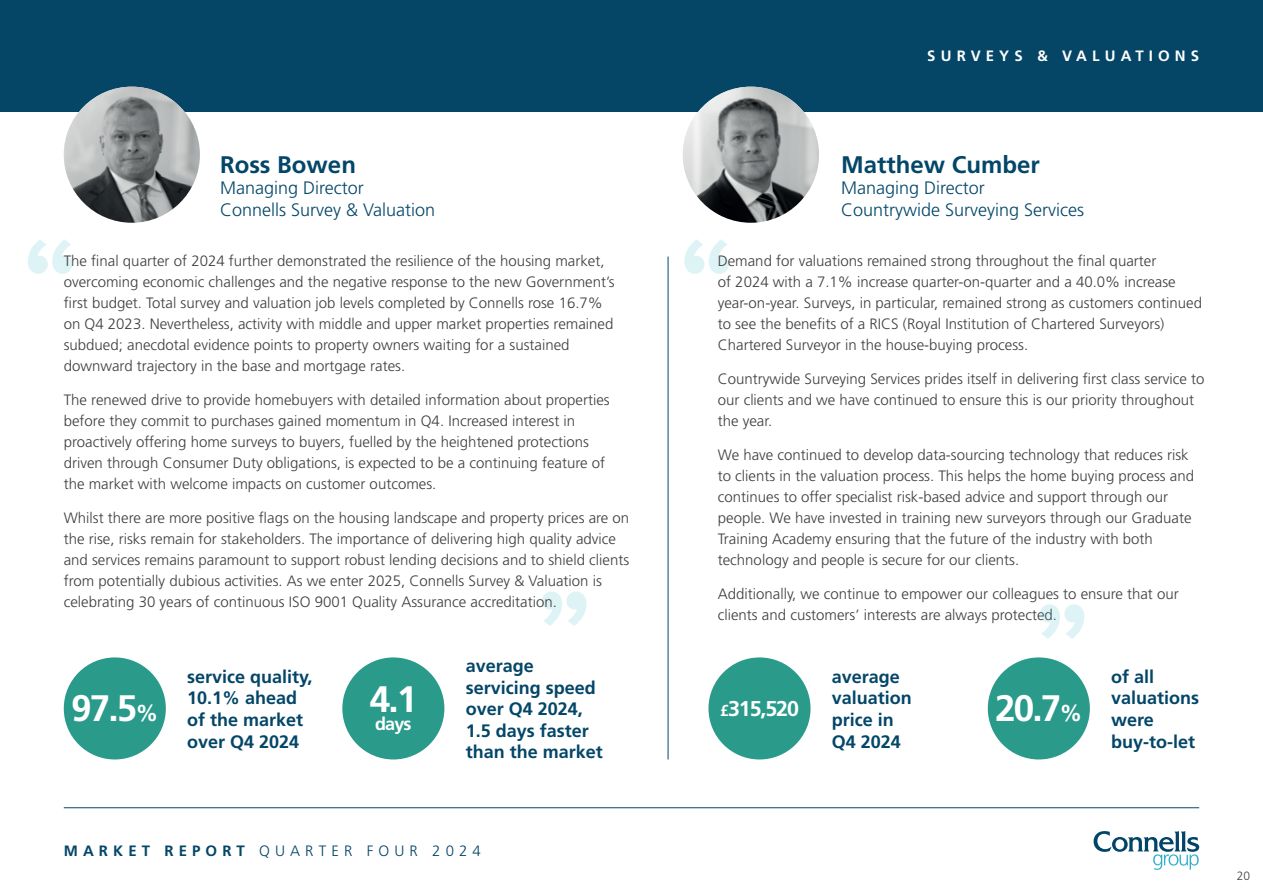
<style>
.page{position:relative;width:1263px;height:893px;background:#fff}
.page>*{position:absolute;margin:0;border:0;box-sizing:border-box;transform-origin:0 0}
.t1{font:700 36.9px "Frutiger LT Std";color:#fff}
.t2{font:700 24px "Frutiger LT Std";color:#034668}
.t3{font:700 21.45px "Frutiger LT Std";letter-spacing:-.05em;color:#fff}
.t4{font:700 18px/21.6px "Frutiger LT Std";color:#034668}
.t5{font:300 18px/21.6px "Frutiger LT Std";color:#034668}
.t6{font:700 18px "Frutiger LT Std";color:#fff}
.t7{font:300 15px/21px "Frutiger LT Std";color:#3e3e3f}
.t8{font:300 15px "Frutiger LT Std";letter-spacing:.34em;color:#034668}
.t9{font:700 15px "Frutiger LT Std";letter-spacing:.34em;color:#fff}
.t10{font:300 12px "Frutiger LT Std";color:#3e3e3f}
.s1{font-size:23.1px}
.s2{font-weight:700}
.s3{font-size:15.9px}
</style>
<div class="page">
<svg style="left:1093px;top:831px;width:106px;height:39px"></svg>
<hr style="left:64px;top:807px;width:1135px;height:1px;background:#034668">
<div style="left:0;top:0;width:1263px;height:112px;background:#054667"></div>
<img style="left:683px;top:87px;width:136px;height:136px;border-radius:68px">
<img style="left:64px;top:87px;width:136px;height:136px;border-radius:68px">
<svg style="left:684px;top:239px;width:45px;height:35px"></svg>
<svg style="left:1040px;top:604px;width:44px;height:35px"></svg>
<svg style="left:28px;top:239px;width:44px;height:35px"></svg>
<svg style="left:542px;top:591px;width:44px;height:35px"></svg>
<hr style="left:668px;top:257px;width:1px;height:502px;background:#034668">
<div style="left:988px;top:657px;width:102px;height:102px;background:#2a9a8b;border-radius:50%"></div>
<div style="left:64px;top:657px;width:102px;height:102px;background:#2a9a8b;border-radius:50%"></div>
<div style="left:342px;top:657px;width:102px;height:102px;background:#2a9a8b;border-radius:50%"></div>
<div style="left:708px;top:657px;width:102px;height:102px;background:#2a9a8b;border-radius:50%"></div>
<h2 class="t2" style="left:220px;top:150px;width:137px">Ross Bowen</h2>
<p class="t5" style="left:220px;top:178px;width:217px">Managing Director<br>Connells Survey &amp; Valuation</p>
<p class="t7" style="left:64px;top:251px;width:552px">The final quarter of 2024 further demonstrated the resilience of the housing market, overcoming economic challenges and the negative response to the new Government’s first budget. Total survey and valuation job levels completed by Connells rose 16.7% on Q4 2023. Nevertheless, activity with middle and upper market properties remained subdued; anecdotal evidence points to property owners waiting for a sustained downward trajectory in the base and mortgage rates.</p>
<p class="t7" style="left:64px;top:390px;width:547px">The renewed drive to provide homebuyers with detailed information about properties before they commit to purchases gained momentum in Q4. Increased interest in proactively offering home surveys to buyers, fuelled by the heightened protections driven through Consumer Duty obligations, is expected to be a continuing feature of the market with welcome impacts on customer outcomes.</p>
<p class="t7" style="left:64px;top:507px;width:567px">Whilst there are more positive flags on the housing landscape and property prices are on the rise, risks remain for stakeholders. The importance of delivering high quality advice and services remains paramount to support robust lending decisions and to shield clients from potentially dubious activities. As we enter 2025, Connells Survey &amp; Valuation is celebrating 30 years of continuous ISO 9001 Quality Assurance accreditation.</p>
<h1 class="t1" style="left:71px;top:687px;width:89px">97.5<span class="s1">%</span></h1>
<p class="t4" style="left:187px;top:666px;width:127px">service quality,<br>10.1% ahead of the market over Q4 2024</p>
<h1 class="t1" style="left:370px;top:678px;width:49px">4.1</h1>
<p class="t6" style="left:375px;top:713px;width:38px">days</p>
<p class="t4" style="left:466px;top:655px;width:139px">average servicing speed over Q4 2024,<br>1.5 days faster than the market</p>
<p class="t8" style="left:64px;top:842px;width:419px"><span class="s2">MARKET REPORT</span> QUARTER FOUR 2024</p>
<p class="t9" style="left:927px;top:47px;width:273px">SURVEYS &amp; VALUATIONS</p>
<h2 class="t2" style="left:841px;top:150px;width:200px">Matthew Cumber</h2>
<p class="t5" style="left:841px;top:178px;width:245px">Managing Director<br>Countrywide Surveying Services</p>
<p class="t7" style="left:718px;top:251px;width:486px">Demand for valuations remained strong throughout the final quarter<br>of 2024 with a 7.1% increase quarter-on-quarter and a 40.0% increase year-on-year. Surveys, in particular, remained strong as customers continued to see the benefits of a RICS (Royal Institution of Chartered Surveyors)<br>Chartered Surveyor in the house-buying process.</p>
<p class="t7" style="left:718px;top:369px;width:488px">Countrywide Surveying Services prides itself in delivering first class service to our clients and we have continued to ensure this is our priority throughout the year.</p>
<p class="t7" style="left:718px;top:444px;width:478px">We have continued to develop data-sourcing technology that reduces risk to clients in the valuation process. This helps the home buying process and continues to offer specialist risk-based advice and support through our people. We have invested in training new surveyors through our Graduate Training Academy ensuring that the future of the industry with both technology and people is secure for our clients.</p>
<p class="t7" style="left:718px;top:583px;width:462px">Additionally, we continue to empower our colleagues to ensure that our clients and customers’ interests are always protected.</p>
<h3 class="t3" style="left:720px;top:696px;width:80px"><span class="s3">£</span>315,520</h3>
<p class="t4" style="left:832px;top:666px;width:82px">average valuation price in<br>Q4 2024</p>
<h1 class="t1" style="left:995px;top:687px;width:89px">20.7<span class="s1">%</span></h1>
<p class="t4" style="left:1111px;top:666px;width:90px">of all valuations were buy-to-let</p>
<p class="t10" style="left:1237px;top:869px;width:15px">20</p>
</div>
